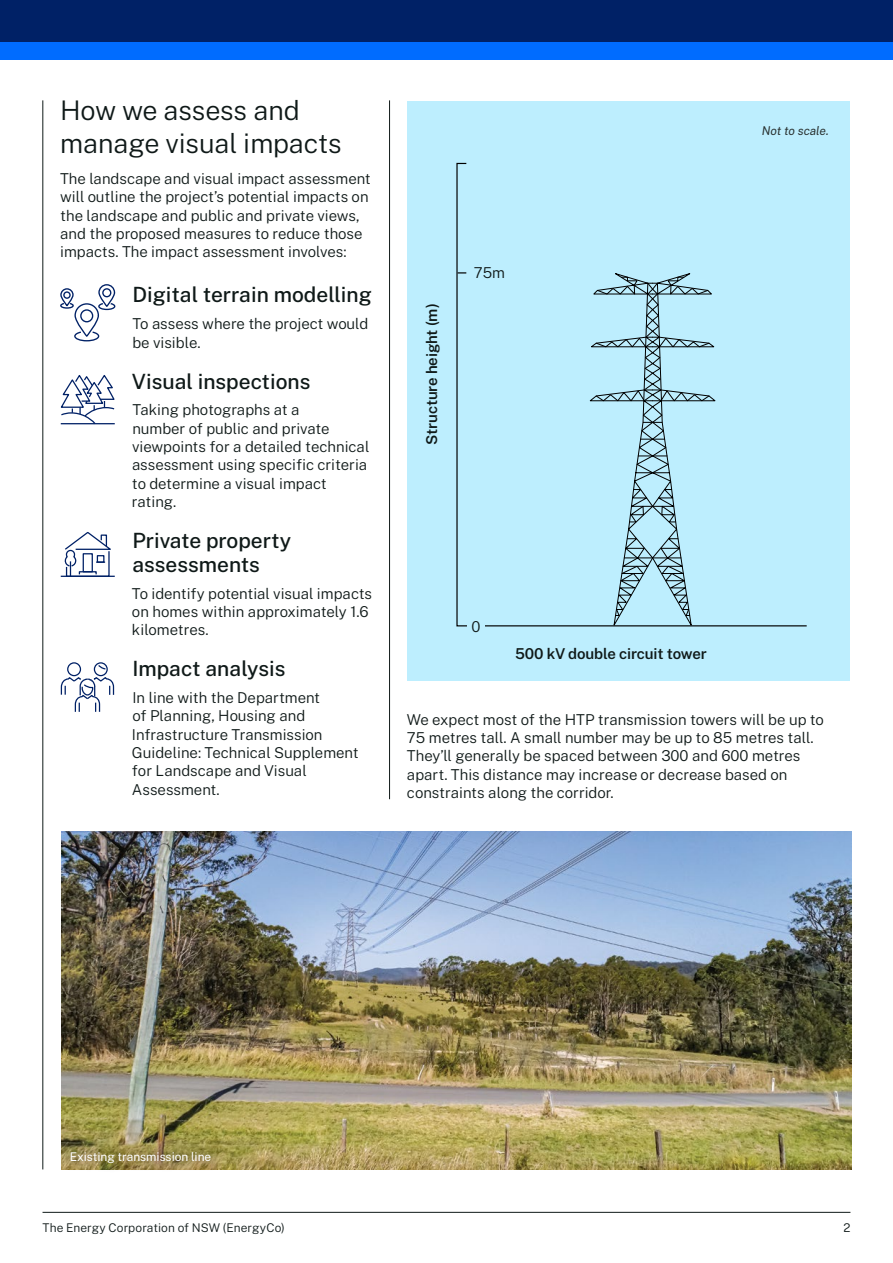
<style>
.page{position:relative;width:893px;height:1263px;background:#fff}
.page>*{position:absolute;margin:0;border:0;box-sizing:border-box;transform-origin:0 0}
.t1{font:300 27px/33px "Public Sans";letter-spacing:-.005em;color:#0f1918}
.t2{font:500 21px/24px "Public Sans";color:#0f1918}
.t3{font:300 15px/18.3px "Public Sans";color:#0f1918}
.t4{font:600 15px "Public Sans";letter-spacing:-.005em;color:#0f1918}
.t5{font:300 12px "Public Sans";letter-spacing:.005em;color:#0f1918}
.t6{font:12px "Public Sans";letter-spacing:-.005em;color:#fff}
.t7{font:italic 12px "Public Sans";letter-spacing:-.005em;color:#2a3231}
</style>
<div class="page">
<hr style="left:43px;top:1212px;width:807px;height:1px;background:#0f1918">
<div style="left:0;top:0;width:893px;height:43px;background:#002166"></div>
<hr style="left:43px;top:100px;width:1px;height:1069px;background:#0f1918">
<hr style="left:389px;top:100px;width:1px;height:699px;background:#0f1918">
<div style="left:0;top:43px;width:893px;height:17px;background:#006cff"></div>
<div style="left:74px;top:303px;width:25px;height:34px;border:1px solid #002166;border-radius:12px"></div>
<div style="left:80px;top:309px;width:13px;height:13px;border:1px solid #002166;border-radius:50%"></div>
<svg style="left:74px;top:330px;width:26px;height:11px"></svg>
<div style="left:98px;top:284px;width:17px;height:23px;border:1px solid #002166;border-radius:8px"></div>
<div style="left:102px;top:288px;width:9px;height:9px;border:1px solid #002166;border-radius:50%"></div>
<svg style="left:98px;top:302px;width:17px;height:9px"></svg>
<div style="left:60px;top:288px;width:14px;height:18px;border:1px solid #002166;border-radius:6px"></div>
<div style="left:63px;top:291px;width:8px;height:8px;border:1px solid #002166;border-radius:50%"></div>
<svg style="left:60px;top:302px;width:14px;height:7px"></svg>
<svg style="left:60px;top:375px;width:55px;height:50px"></svg>
<hr style="left:61px;top:423px;width:54px;height:1px;background:#002166">
<div style="left:407px;top:101px;width:443px;height:580px;background:#bdeefe"></div>
<svg style="left:63px;top:532px;width:51px;height:44px"></svg>
<hr style="left:61px;top:576px;width:54px;height:1px;background:#002166">
<div style="left:94px;top:662px;width:14px;height:14px;border:1px solid #002166;border-radius:50%"></div>
<svg style="left:97px;top:664px;width:10px;height:6px"></svg>
<div style="left:67px;top:662px;width:14px;height:14px;border:1px solid #002166;border-radius:50%"></div>
<svg style="left:60px;top:676px;width:55px;height:36px"></svg>
<svg style="left:456px;top:162px;width:351px;height:465px"></svg>
<div style="left:467px;top:621px;width:18px;height:11px;background:#bdeefe"></div>
<svg style="left:588px;top:271px;width:129px;height:355px"></svg>
<img style="left:61px;top:832px;width:790px;height:337px">
<div style="left:60px;top:1141px;width:162px;height:33px;background:#000;opacity:.75"></div>
<h2 class="t1" style="left:60px;top:92px;width:283px">How we assess and manage visual impacts</h2>
<p class="t3" style="left:60px;top:168px;width:312px">The landscape and visual impact assessment will outline the project’s potential impacts on the landscape and public and private views, and the proposed measures to reduce those impacts. The impact assessment involves:</p>
<h3 class="t2" style="left:132px;top:282px;width:241px">Digital terrain modelling</h3>
<p class="t3" style="left:132px;top:314px;width:237px">To assess where the project would be visible.</p>
<h3 class="t2" style="left:132px;top:368px;width:180px">Visual inspections</h3>
<p class="t3" style="left:132px;top:400px;width:239px">Taking photographs at a<br>number of public and private viewpoints for a detailed technical assessment using specific criteria to determine a visual impact rating.</p>
<h3 class="t2" style="left:132px;top:527px;width:160px">Private property assessments</h3>
<p class="t3" style="left:132px;top:583px;width:242px">To identify potential visual impacts on homes within approximately 1.6 kilometres.</p>
<h3 class="t2" style="left:132px;top:655px;width:155px">Impact analysis</h3>
<p class="t3" style="left:132px;top:688px;width:228px">In line with the Department<br>of Planning, Housing and<br>Infrastructure Transmission<br>Guideline: Technical Supplement for Landscape and Visual<br>Assessment.</p>
<p class="t4" style="left:421px;top:445px;width:143px;rotate:-90deg">Struct eru height (m)</p>
<p class="t3" style="left:474px;top:262px;width:33px">75m</p>
<p class="t7" style="left:762px;top:122px;width:68px">Not to scale.</p>
<p class="t3" style="left:472px;top:616px;width:11px">0</p>
<p class="t4" style="left:515px;top:642px;width:193px">500 kV double circuit tower</p>
<p class="t3" style="left:407px;top:709px;width:418px">We expect most of the HTP transmission towers will be up to 75 metres tall. A small number may be up to 85 metres tall.<br>They’ll generally be spaced between 300 and 600 metres apart. This distance may increase or decrease based on constraints along the corridor.</p>
<p class="t6" style="left:70px;top:1148px;width:143px">Existing transmission line</p>
<p class="t5" style="left:43px;top:1219px;width:244px">The Energy Corporation of NSW (EnergyCo)</p>
<p class="t5" style="left:843px;top:1219px;width:9px">2</p>
</div>
